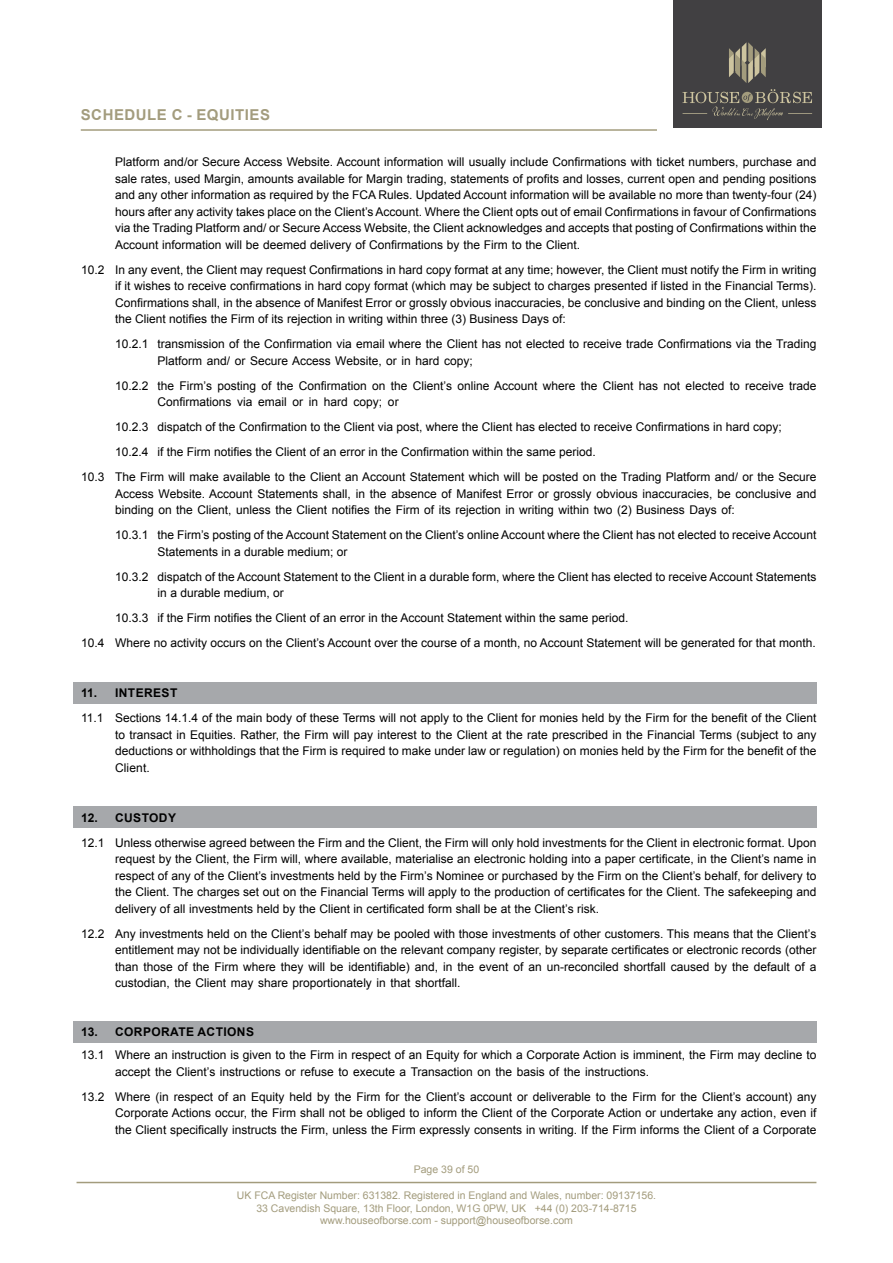
<style>
.page{position:relative;width:893px;height:1263px;background:#fff}
.page>*{position:absolute;margin:0;border:0;box-sizing:border-box;transform-origin:0 0}
.t1{font:700 15px "Arial";letter-spacing:.035em;color:#a39c7d}
.t2{font:12px/16.5px "Arial";color:#000}
.t3{font:700 12px "Arial";letter-spacing:.035em;color:#000}
.t4{font:10.5px/12.6px "Arial";color:#a39c7d}
</style>
<div class="page">
<hr style="left:77px;top:1182px;width:739px;height:1px;background:#a39c7d">
<hr style="left:81px;top:129px;width:576px;height:2px;background:#a39c7d">
<div style="left:673px;top:0;width:149px;height:128px;background:#414042"></div>
<svg style="left:729px;top:42px;width:37px;height:41px"></svg>
<svg style="left:682px;top:89px;width:130px;height:31px"></svg>
<div style="left:73px;top:682px;width:743px;height:22px;background:#a6a8ab"></div>
<div style="left:73px;top:806px;width:743px;height:22px;background:#a6a8ab"></div>
<div style="left:73px;top:1020px;width:743px;height:22px;background:#a6a8ab"></div>
<p class="t1" style="left:81px;top:104px;width:191px">SCHEDULE C - EQUITIES</p>
<p class="t2" style="left:115px;top:154px;width:703px;text-align:justify">Platform and/or Secure Access Website. Account information will usually include Confirmations with ticket numbers, purchase and sale rates, used Margin, amounts available for Margin trading, statements of profits and losses, current open and pending positions and any other information as required by the FCA Rules. Updated Account information will be available no more than twenty-four )24( hours after any activity takes place on the Client s’ Account. Where the Client opts out of email Confirmations in favour of Confirmations via the Trading Platform and/ or Secure Access Website, the Client acknowledges and accepts that posting of Confirmations within the Account information will be deemed delivery of Confirmations by the Firm to the Client.</p>
<p class="t2" style="left:115px;top:261px;width:703px">In any event, the Client may request Confirmations in hard copy format at any time; however, the Client must notify the Firm in writing</p>
<p class="t2" style="left:81px;top:261px;width:25px">10.2</p>
<p class="t2" style="left:115px;top:278px;width:703px;text-align:justify">itif wishes to receive confirmations in hard copy format (which may be subject to charges presented if listed in the Financial Terms .( Confirmations shall in, the absence of Manifest Error or grossly obvious inaccuracies, be conclusive and binding on the Client, unless the Client notifies the Firm of its rejection in writing within three (3) Business Days of:</p>
<p class="t2" style="left:158px;top:336px;width:660px">transmission of the Confirmation via email where the Client has not elected to receive trade Confirmations via the Trading</p>
<p class="t2" style="left:115px;top:336px;width:35px">10.2.1</p>
<p class="t2" style="left:81px;top:469px;width:25px">10.3</p>
<p class="t2" style="left:81px;top:635px;width:25px">10.4</p>
<p class="t2" style="left:115px;top:377px;width:35px">10.2.2</p>
<p class="t2" style="left:115px;top:419px;width:35px">10.2.3</p>
<p class="t2" style="left:158px;top:348px;width:660px;line-height:25px">Platform and/ or Secure Access Website, or in hard copy;<br>the Firm s’ posting of the Confirmation on the Client s’ online Account where the Client has not elected to receive trade</p>
<p class="t2" style="left:158px;top:389px;width:626px;line-height:25px">Confirmations<br>dispatch of the Confirmation to the Client via post, where the Client has elected to receive Confirmations in hard copy;</p>
<p class="t2" style="left:237px;top:394px;width:17px">via</p>
<p class="t2" style="left:258px;top:394px;width:30px">email</p>
<p class="t2" style="left:309px;top:394px;width:11px">in</p>
<p class="t2" style="left:324px;top:394px;width:26px">hard</p>
<p class="t2" style="left:293px;top:394px;width:12px">or</p>
<p class="t2" style="left:354px;top:394px;width:30px">copy;</p>
<p class="t2" style="left:388px;top:394px;width:12px">or</p>
<p class="t2" style="left:158px;top:444px;width:440px">if the Firm notifies the Client of an error in the Confirmation within the same period.</p>
<p class="t2" style="left:115px;top:439px;width:703px;line-height:25px">10.2.4<br>The Firm will make available to the Client an Account Statement which will be posted on the Trading Platform and/ or the Secure</p>
<p class="t2" style="left:115px;top:485px;width:703px">Access Website. Account Statements shall, in the absence of Manifest Error or grossly obvious inaccuracies, be conclusive and binding on the Client, unless the Client notifies the Firm of its rejection in writing within two (2) Business Days of:</p>
<p class="t2" style="left:158px;top:527px;width:660px">the Firm s’ posting of the Account Statement on the Client s’ online Account where the Client has not elected to receive Account</p>
<p class="t2" style="left:115px;top:527px;width:35px">10.3.1</p>
<p class="t2" style="left:115px;top:568px;width:35px">10.3.2</p>
<p class="t2" style="left:158px;top:539px;width:660px;line-height:25px">Statements in a durable medium; or<br>dispatch of the Account Statement to the Client in a durable form, where the Client has elected to receive Account Statements</p>
<p class="t2" style="left:158px;top:581px;width:472px;line-height:25px">in a durable medium, or<br>if the Firm notifies the Client of an error in the Account Statement within the same period.</p>
<p class="t2" style="left:115px;top:606px;width:702px;line-height:25px">10.3.3<br>Where no activity occurs on the Client s’ Account over the course of a month, no Account Statement will be generated for that month.</p>
<p class="t3" style="left:81px;top:684px;width:18px">11.</p>
<p class="t2" style="left:81px;top:710px;width:24px">11.1</p>
<p class="t3" style="left:115px;top:684px;width:64px">INTEREST</p>
<p class="t2" style="left:115px;top:710px;width:703px">Sections 14.1.4 of the main body of these Terms will not apply to the Client for monies held by the Firm for the benefit of the Client</p>
<p class="t2" style="left:115px;top:726px;width:703px;text-align:justify">to transact in Equities. Rather, the Firm will pay interest to the Client at the rate prescribed in the Financial Terms (subject to any deductions or withholdings that the Firm is required to make under law or regulation) on monies held by the Firm for the benefit of the Client.</p>
<p class="t3" style="left:81px;top:809px;width:18px">12.</p>
<p class="t2" style="left:81px;top:834px;width:25px">12.1</p>
<p class="t2" style="left:81px;top:925px;width:25px">12.2</p>
<p class="t3" style="left:81px;top:1023px;width:18px">13.</p>
<p class="t2" style="left:81px;top:1047px;width:25px">13.1</p>
<p class="t2" style="left:81px;top:1088px;width:25px">13.2</p>
<p class="t3" style="left:115px;top:809px;width:62px">CUSTODY</p>
<p class="t2" style="left:115px;top:834px;width:703px">Unless otherwise agreed between the Firm and the Client, the Firm will only hold investments for the Client in electronic format. Upon</p>
<p class="t2" style="left:115px;top:851px;width:703px;text-align:justify">request by the Client, the Firm will, where available, materialise an electronic holding into a paper certificate in, the Client s’ name in respect of any of the Client s’ investments held by the Firm s’ Nominee or purchased by the Firm on the Client s’ behalf, for delivery to the Client. The charges set out on the Financial Terms will apply to the production of certificates for the Client. The safekeeping and delivery of all investments held by the Client in certificated form shall be at the Client s’ risk.</p>
<p class="t2" style="left:115px;top:925px;width:703px">Any investments held on the Client s’ behalf may be pooled with those investments of other customers. This means that the Client s’</p>
<p class="t2" style="left:115px;top:942px;width:703px;text-align:justify">entitlement may not be individually identifiable on the relevant company register, by separate certificates or electronic records (other than those of the Firm where they will be identifiable) and, in the event of an un-reconciled shortfall caused by the default of a custodian, the Client may share proportionately in that shortfall.</p>
<p class="t3" style="left:115px;top:1023px;width:140px">CORPORATE ACTIONS</p>
<p class="t2" style="left:115px;top:1047px;width:703px">Where an instruction is given to the Firm in respect of an Equity for which a Corporate Action is imminent, the Firm may decline to</p>
<p class="t2" style="left:115px;top:1059px;width:703px;line-height:25px">accept the Client s’ instructions or refuse to execute a Transaction on the basis of the instructions.<br>Where (in respect of an Equity held by the Firm for the Client s’ account or deliverable to the Firm for the Client s’ account) any</p>
<p class="t2" style="left:115px;top:1105px;width:703px">Corporate Actions occur, the Firm shall not be obliged to inform the Client of the Corporate Action or undertake any action, even if the Client specifically instructs the Firm, unless the Firm expressly consents in writing. If the Firm informs the Client of a Corporate</p>
<p class="t4" style="left:414px;top:1163px;width:67px">Page 39 of 50</p>
<p class="t4" style="left:535px;top:1189px;width:123px;text-indent:-298px">UK FCA Register Number: 631382. Registered in England and Wales, number: 09137156. +44 (0) 203-714-8715</p>
<p class="t4" style="left:320px;top:1201px;width:254px;text-indent:-64px">33 Cavendish Square, 13th Floor, London W, G1 0PW, UK www.houseofborse.com - support@houseofborse.com</p>
</div>
